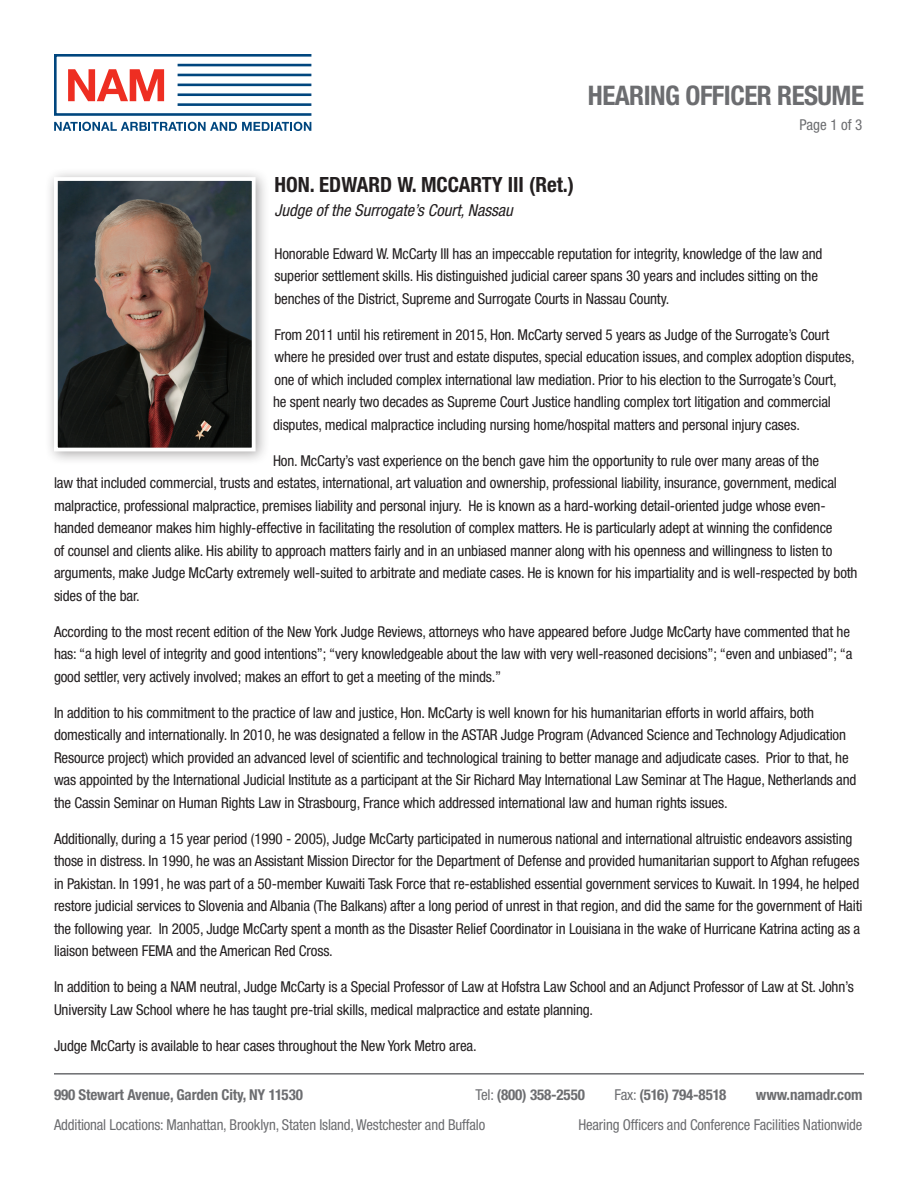
<style>
.page{position:relative;width:918px;height:1188px;background:#fff}
.page>*{position:absolute;margin:0;border:0;box-sizing:border-box;transform-origin:0 0}
.t1{font:700 condensed 27px "Helvetica Neue LT Std";letter-spacing:-.02em;color:#6c6d70}
.t2{font:700 condensed 21px "Helvetica Neue LT Std";color:#231f20}
.t3{font:italic condensed 16.5px "Helvetica Neue LT Std";color:#231f20}
.t4{font:condensed 15px/22.5px "Helvetica Neue LT Std";letter-spacing:-.01em;color:#231f20}
.t5{font:condensed 15px "Helvetica Neue LT Std";letter-spacing:-.01em;color:#6c6d70}
.t6{font:700 condensed 15px "Helvetica Neue LT Std";letter-spacing:-.01em;color:#6c6d70}
.s1{font-weight:400}
</style>
<div class="page">
<svg style="left:54px;top:54px;width:257px;height:77px"></svg>
<hr style="left:54px;top:1073px;width:810px;height:2px;background:#6c6d70">
<div style="left:44px;top:167px;width:226px;height:298px;background:#231f20;opacity:.4"></div>
<img style="left:59px;top:182px;width:192px;height:264px">
<div style="left:54px;top:177px;width:202px;height:274px;border:4px solid #fff"></div>
<h1 class="t1" style="left:588px;top:79px;width:278px">HEARING OFFICER RESUME</h1>
<p class="t5" style="left:799px;top:116px;width:65px">Page 1 of 3</p>
<h2 class="t2" style="left:274px;top:172px;width:301px">HON. EDWARD W. MCCARTY III (Ret.)</h2>
<p class="t3" style="left:274px;top:201px;width:240px">Judge of the Surrogate’s Court, Nassau</p>
<p class="t4" style="left:274px;top:242px;width:549px">Honorable Edward W. McCarty III has an impeccable reputation for integrity, knowledge of the law and superior settlement skills. His distinguished judicial career spans 30 years and includes sitting on the benches of the District, Supreme and Surrogate Courts in Nassau County.</p>
<p class="t4" style="left:273px;top:323px;width:583px">From 2011 until his retirement in 2015, Hon. McCarty served 5 years as Judge of the Surrogate’s Court where he presided over trust and estate disputes, special education issues, and complex adoption disputes, one of which included complex international law mediation. Prior to his election to the Surrogate’s Court,<br>he spent nearly two decades as Supreme Court Justice handling complex tort litigation and commercial disputes, medical malpractice including nursing home/hospital matters and personal injury cases.</p>
<p class="t4" style="left:54px;top:449px;width:805px;text-indent:219px">Hon. McCarty’s vast experience on the bench gave him the opportunity to rule over many areas of the<br>law that included commercial, trusts and estates, international, art valuation and ownership, professional liability, insurance, government, medical malpractice, professional malpractice, premises liability and personal injury. He is known as a hard-working detail-oriented judge whose even&shy;handed demeanor makes him highly-effective in facilitating the resolution of complex matters. He is particularly adept at winning the confidence<br>of counsel and clients alike. His ability to approach matters fairly and in an unbiased manner along with his openness and willingness to listen to arguments, make Judge McCarty extremely well-suited to arbitrate and mediate cases. He is known for his impartiality and is well-respected by both sides of the bar.</p>
<p class="t4" style="left:54px;top:620px;width:800px">According to the most recent edition of the New York Judge Reviews, attorneys who have appeared before Judge McCarty have commented that he has: “a high level of integrity and good intentions”; “very knowledgeable about the law with very well-reasoned decisions”; “even and unbiased”; “a good settler, very actively involved; makes an effort to get a meeting of the minds.”</p>
<p class="t4" style="left:54px;top:701px;width:804px">In addition to his commitment to the practice of law and justice, Hon. McCarty is well known for his humanitarian efforts in world affairs, both domestically and internationally. In 2010, he was designated a fellow in the ASTAR Judge Program (Advanced Science and Technology Adjudication Resource project) which provided an advanced level of scientific and technological training to better manage and adjudicate cases. Prior to that, he was appointed by the International Judicial Institute as a participant at the Sir Richard May International Law Seminar at The Hague, Netherlands and the Cassin Seminar on Human Rights Law in Strasbourg, France which addressed international law and human rights issues.</p>
<p class="t4" style="left:54px;top:827px;width:810px">Additionally, during a 15 year period (1990 - 2005), Judge McCarty participated in numerous national and international altruistic endeavors assisting those in distress. In 1990, he was an Assistant Mission Director for the Department of Defense and provided humanitarian support to Afghan refugees in Pakistan. In 1991, he was part of a 50-member Kuwaiti Task Force that re-established essential government services to Kuwait. In 1994, he helped restore judicial services to Slovenia and Albania (The Balkans) after a long period of unrest in that region, and did the same for the government of Haiti the following year. In 2005, Judge McCarty spent a month as the Disaster Relief Coordinator in Louisiana in the wake of Hurricane Katrina acting as a liaison between FEMA and the American Red Cross.</p>
<p class="t4" style="left:54px;top:976px;width:801px">In addition to being a NAM neutral, Judge McCarty is a Special Professor of Law at Hofstra Law School and an Adjunct Professor of Law at St. John’s<br>University Law School where he has taught pre-trial skills, medical malpractice and estate planning.</p>
<p class="t4" style="left:54px;top:1034px;width:424px">Judge McCarty is available to hear cases throughout the New York Metro area.</p>
<p class="t6" style="left:54px;top:1086px;width:250px">990 Stewart Avenue, Garden City, NY 11530</p>
<p class="t6" style="left:475px;top:1086px;width:111px"><span class="s1">Tel:</span> (800) 358-2550</p>
<p class="t6" style="left:614px;top:1086px;width:113px"><span class="s1">Fax:</span> (516) 794-8518</p>
<p class="t6" style="left:756px;top:1086px;width:108px">www.namadr.com</p>
<p class="t5" style="left:54px;top:1116px;width:433px">Additional Locations: Manhattan, Brooklyn, Staten Island, Westchester and Buffalo</p>
<p class="t5" style="left:578px;top:1116px;width:286px">Hearing Officers and Conference Facilities Nationwide</p>
</div>
